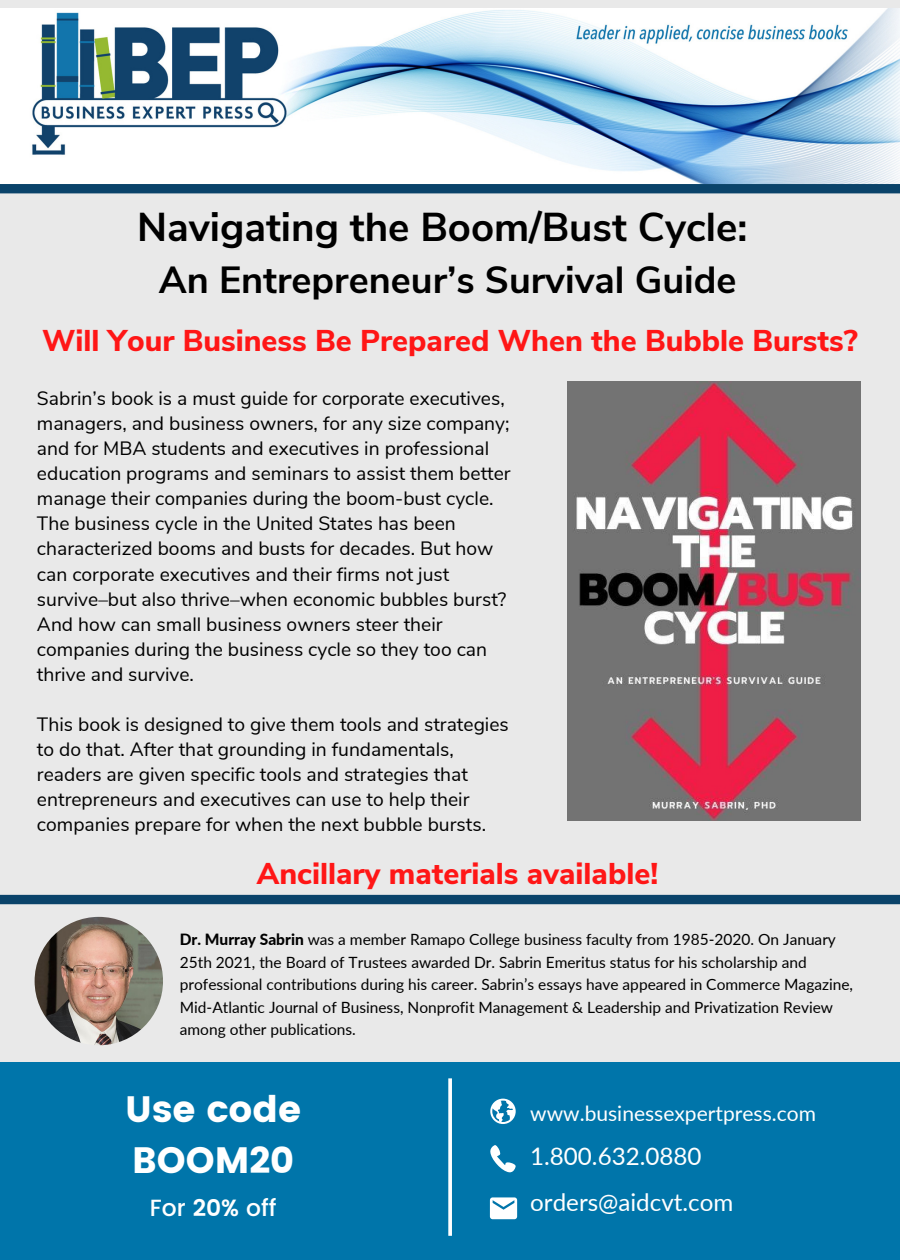
<style>
.page{position:relative;width:900px;height:1260px;background:#e9e9e9}
.page>*{position:absolute;margin:0;border:0;box-sizing:border-box;transform-origin:0 0}
.t1{font:700 40.25px "Nunito Sans";color:#000}
.t2{font:700 37.75px "Nunito Sans";color:#000}
.t3{font:36.75px/50.5px "Poppins";color:#fff}
.t4{font:800 30px "Nunito Sans";color:#ff1616}
.t5{font:24.25px "Lato";color:#fff}
.t6{font:500 23.5px "Poppins";color:#fff}
.t7{font:21px "Lato";color:#fff}
.t8{font:19.25px/25px "Nunito Sans";color:#000}
.t9{font:15.5px/22.2px "Lato";color:#000}
.s1{font-weight:800}
.s2{font-weight:600}
</style>
<div class="page">
<div style="left:0;top:1063px;width:900px;height:197px;background:#0075aa"></div>
<svg style="left:490px;top:1145px;width:26px;height:27px"></svg>
<svg style="left:490px;top:1099px;width:26px;height:25px"></svg>
<svg style="left:490px;top:1197px;width:27px;height:22px"></svg>
<svg style="left:448px;top:1078px;width:4px;height:158px"></svg>
<img style="left:0;top:9px;width:900px;height:174px">
<div style="left:0;top:184px;width:900px;height:9px;background:#0a436a"></div>
<div style="left:0;top:895px;width:900px;height:9px;background:#0a436a"></div>
<img style="left:568px;top:382px;width:292px;height:438px">
<img style="left:35px;top:917px;width:128px;height:128px;border-radius:50%">
<p class="t1" style="left:137px;top:200px;width:612px">Navigating the Boom/Bust Cycle:</p>
<p class="t2" style="left:159px;top:255px;width:579px">An Entrepreneur’s Survival Guide</p>
<p class="t4" style="left:42px;top:321px;width:817px">Will Your Business Be Prepared When the Bubble Bursts?</p>
<p class="t8" style="left:37px;top:386px;width:475px">Sabrin’s book is a must guide for corporate executives, managers, and business owners, for any size company; and for MBA students and executives in professional education programs and seminars to assist them better manage their companies during the boom-bust cycle.</p>
<p class="t8" style="left:37px;top:512px;width:471px">The business cycle in the United States has been characterized booms and busts for decades. But how can corporate executives and their firms not just survive–but also thrive–when economic bubbles burst?<br>And how can small business owners steer their companies during the business cycle so they too can thrive and survive.</p>
<p class="t8" style="left:37px;top:712px;width:473px">This book is designed to give them tools and strategies to do that. After that grounding in fundamentals, readers are given specific tools and strategies that entrepreneurs and executives can use to help their companies prepare for when the next bubble bursts.</p>
<p class="t4" style="left:257px;top:854px;width:403px">Ancillary materials available!</p>
<p class="t9" style="left:180px;top:928px;width:675px"><span class="s1">Dr. Murray Sabrin</span> was a member Ramapo College business faculty from 1985-2020. On January 25th 2021, the Board of Trustees awarded Dr. Sabrin Emeritus status for his scholarship and professional contributions during his career. Sabrin’s essays have appeared in Commerce Magazine, Mid-Atlantic Journal of Business, Nonprofit Management &amp; Leadership and Privatization Review among other publications.</p>
<p class="t3" style="left:125px;top:1084px;width:177px">Use code<br>BOOM20</p>
<p class="t6" style="left:150px;top:1194px;width:128px">For <span class="s2">20%</span> off</p>
<p class="t7" style="left:530px;top:1101px;width:287px">www.businessexpertpress.com</p>
<p class="t5" style="left:530px;top:1141px;width:173px">1.800.632.0880</p>
<p class="t5" style="left:530px;top:1187px;width:205px">orders@aidcvt.com</p>
</div>
